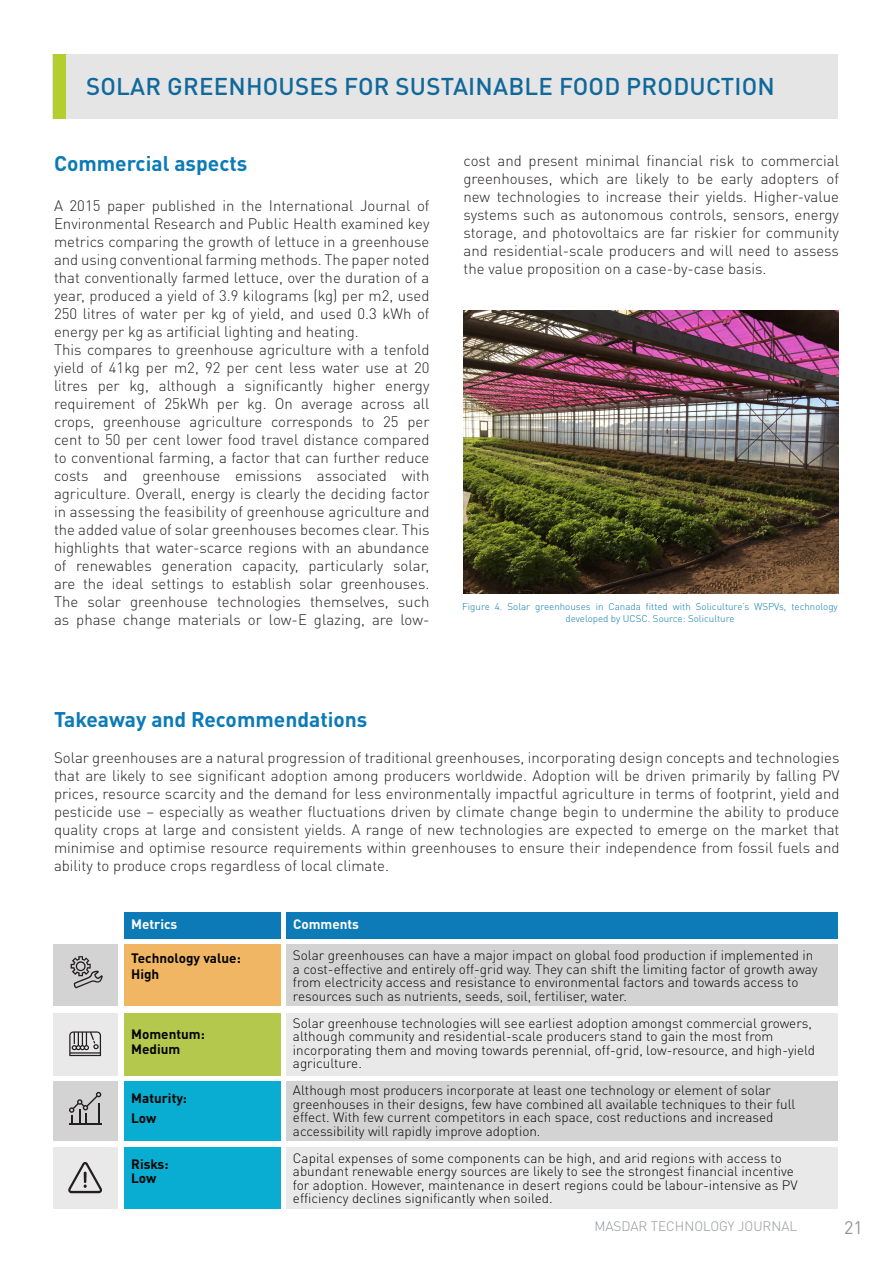
<style>
.page{position:relative;width:893px;height:1263px;background:#fff}
.page>*{position:absolute;margin:0;border:0;box-sizing:border-box;transform-origin:0 0}
.t1{font:500 24px "DIN Pro";letter-spacing:.01em;color:#10689b}
.t2{font:700 21px "DIN Pro";color:#0c7ab6}
.t3{font:18px "DIN Pro";color:#939598}
.t4{font:300 15px/18px "DIN Pro";color:#231f20;text-align:justify}
.t5{font:300 13.5px/13.5px "DIN Pro";color:#040503}
.t6{font:700 13.5px "DIN Pro";color:#040503}
.t7{font:300 13.5px "DIN Pro";color:#939598}
.t8{font:700 13.5px "DIN Pro";color:#fff}
.t9{font:300 9.75px/11.7px "DIN Pro";color:#0b7bac;text-align:center}
</style>
<div class="page">
<div style="left:286px;top:945px;width:552px;height:61px;background:#d3d3d3"></div>
<div style="left:286px;top:1082px;width:552px;height:59px;background:#d3d3d3"></div>
<div style="left:286px;top:1013px;width:552px;height:62px;background:#e9e9e9"></div>
<div style="left:124px;top:945px;width:156px;height:61px;background:#f0b663"></div>
<div style="left:124px;top:1013px;width:156px;height:62px;background:#b5c84e"></div>
<div style="left:124px;top:1082px;width:156px;height:59px;background:#08add1"></div>
<div style="left:124px;top:1147px;width:156px;height:62px;background:#08add1"></div>
<div style="left:53px;top:945px;width:64px;height:61px;background:#d3d3d3"></div>
<div style="left:53px;top:1013px;width:64px;height:62px;background:#e9e9e9"></div>
<div style="left:53px;top:1082px;width:64px;height:59px;background:#d3d3d3"></div>
<div style="left:286px;top:1147px;width:552px;height:62px;background:#e9e9e9"></div>
<div style="left:53px;top:1147px;width:64px;height:62px;background:#e9e9e9"></div>
<hr style="left:69px;top:1123px;width:32px;height:1px;background:#231f20">
<svg style="left:69px;top:1092px;width:32px;height:31px"></svg>
<svg style="left:69px;top:1031px;width:32px;height:25px"></svg>
<svg style="left:68px;top:1162px;width:34px;height:31px"></svg>
<svg style="left:71px;top:956px;width:32px;height:32px"></svg>
<div style="left:124px;top:912px;width:157px;height:26px;background:#0c7ab6"></div>
<div style="left:286px;top:912px;width:552px;height:26px;background:#0d7bb7"></div>
<img style="left:463px;top:311px;width:376px;height:282px">
<div style="left:52px;top:54px;width:786px;height:64px;background:#e5e5e5"></div>
<img style="left:53px;top:54px;width:12px;height:64px">
<p class="t1" style="left:86px;top:70px;width:690px">SOLAR GREENHOUSES FOR SUSTAINABLE FOOD PRODUCTION</p>
<p class="t2" style="left:54px;top:146px;width:195px">Commercial aspects</p>
<p class="t4" style="left:54px;top:195px;width:377px">A 2015 paper published in the International Journal of Environmental Research and Public Health examined key metrics comparing the growth of lettuce in a greenhouse and using conventional farming methods. The paper noted that conventionally farmed lettuce, over the duration of a year, produced a yield of 3.9 kilograms (kg) per m2, used 250 litres of water per kg of yield, and used 0.3 kWh of energy per kg as artificial lighting and heating.</p>
<p class="t4" style="left:54px;top:339px;width:377px">This compares to greenhouse agriculture with a tenfold yield of 41kg per m2, 92 per cent less water use at 20 litres per kg, although a significantly higher energy requirement of 25kWh per kg. On average across all crops, greenhouse agriculture corresponds to 25 per cent to 50 per cent lower food travel distance compared to conventional farming, a factor that can further reduce costs and greenhouse emissions associated with agriculture. Overall, energy is clearly the deciding factor in assessing the feasibility of greenhouse agriculture and the added value of solar greenhouses becomes clear. This highlights that water-scarce regions with an abundance of renewables generation capacity, particularly solar, are the ideal settings to establish solar greenhouses.<br>The solar greenhouse technologies themselves, such as phase change materials or low-E glazing, are low-</p>
<p class="t4" style="left:463px;top:151px;width:377px">cost and present minimal financial risk to commercial greenhouses, which are likely to be early adopters of new technologies to increase their yields. Higher-value systems such as autonomous controls, sensors, energy storage, and photovoltaics are far riskier for community and residential-scale producers and will need to assess the value proposition on a case-by-case basis.</p>
<p class="t9" style="left:462px;top:600px;width:377px">Figure 4. Solar greenhouses in Canada fitted with Soliculture’s WSPVs, technology developed by UCSC. Source: Soliculture</p>
<p class="t2" style="left:54px;top:702px;width:315px">Takeaway and Recommendations</p>
<p class="t4" style="left:54px;top:747px;width:787px">Solar greenhouses are a natural progression of traditional greenhouses, incorporating design concepts and technologies that are likely to see significant adoption among producers worldwide. Adoption will be driven primarily by falling PV prices, resource scarcity and the demand for less environmentally impactful agriculture in terms of footprint, yield and pesticide use – especially as weather fluctuations driven by climate change begin to undermine the ability to produce quality crops at large and consistent yields. A range of new technologies are expected to emerge on the market that minimise and optimise resource requirements within greenhouses to ensure their independence from fossil fuels and ability to produce crops regardless of local climate.</p>
<p class="t8" style="left:131px;top:913px;width:47px">Metrics</p>
<p class="t8" style="left:293px;top:913px;width:67px">Comments</p>
<p class="t6" style="left:131px;top:947px;width:111px">Technology value:</p>
<p class="t6" style="left:131px;top:963px;width:30px">High</p>
<p class="t6" style="left:131px;top:1023px;width:75px">Momentum:</p>
<p class="t6" style="left:131px;top:1037px;width:51px">Medium</p>
<p class="t6" style="left:131px;top:1087px;width:57px">Maturity:</p>
<p class="t6" style="left:131px;top:1106px;width:27px">Low</p>
<p class="t6" style="left:131px;top:1153px;width:39px">Risks:</p>
<p class="t6" style="left:131px;top:1167px;width:27px">Low</p>
<p class="t5" style="left:293px;top:948px;width:526px">Solar greenhouses can have a major impact on global food production if implemented in a cost-effective and entirely off-grid way. They can shift the limiting factor of growth away from electricity access and resistance to environmental factors and towards access to resources such as nutrients, seeds, soil, fertiliser, water.</p>
<p class="t5" style="left:293px;top:1015px;width:524px">Solar greenhouse technologies will see earliest adoption amongst commercial growers, although community and residential-scale producers stand to gain the most from incorporating them and moving towards perennial, off-grid, low-resource, and high-yield agriculture.</p>
<p class="t5" style="left:293px;top:1083px;width:504px">Although most producers incorporate at least one technology or element of solar greenhouses in their designs, few have combined all available techniques to their full effect. With few current competitors in each space, cost reductions and increased accessibility will rapidly improve adoption.</p>
<p class="t5" style="left:293px;top:1150px;width:506px">Capital expenses of some components can be high, and arid regions with access to abundant renewable energy sources are likely to see the strongest financial incentive for adoption. However, maintenance in desert regions could be labour-intensive as PV efficiency declines significantly when soiled.</p>
<p class="t7" style="left:594px;top:1216px;width:204px">MASDAR TECHNOLOGY JOURNAL</p>
<p class="t3" style="left:844px;top:1215px;width:20px">21</p>
</div>
